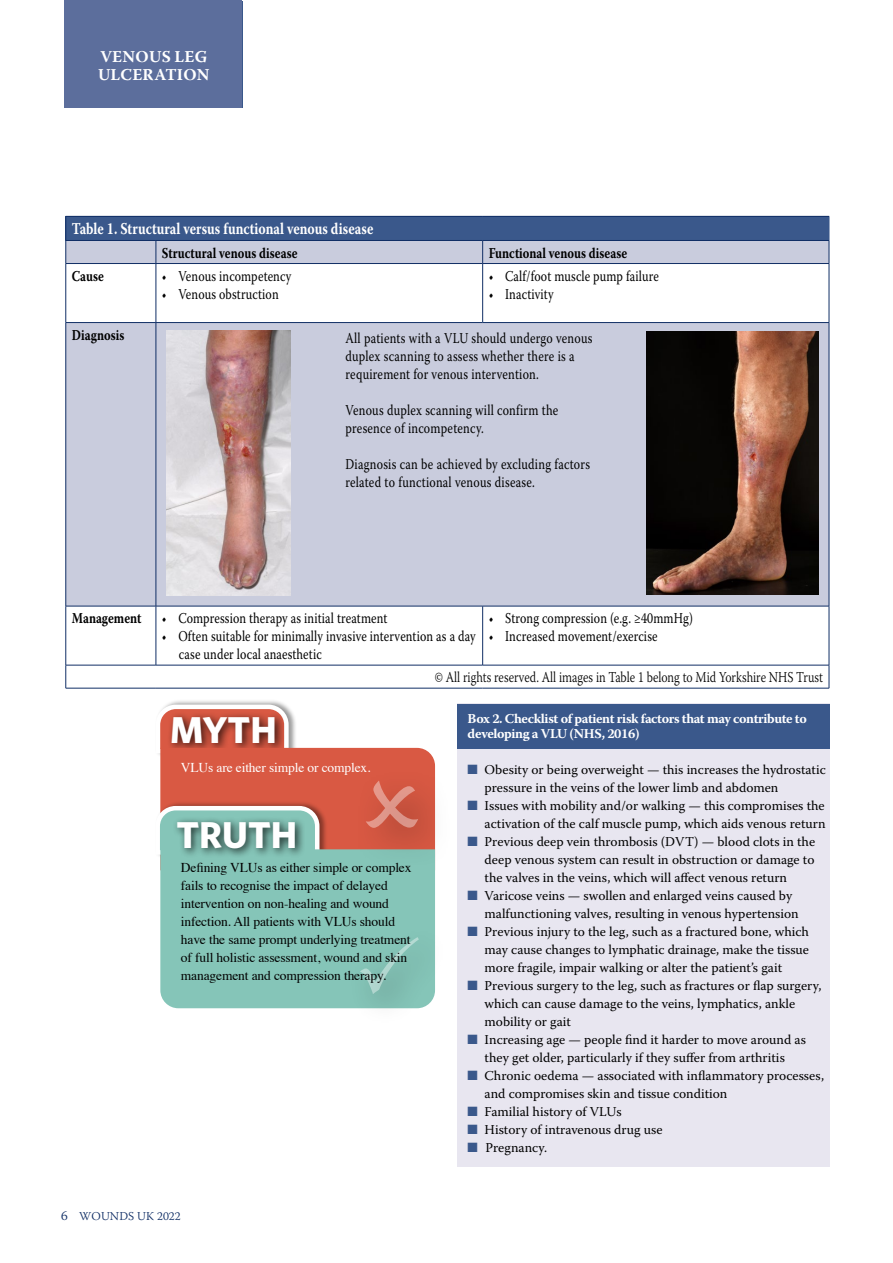
<style>
.page{position:relative;width:893px;height:1263px;background:#fff}
.page>*{position:absolute;margin:0;border:0;box-sizing:border-box;transform-origin:0 0}
.t1{font:700 37.5px "Whitney";color:#fff}
.t2{font:700 16.5px "Warnock Pro";letter-spacing:.005em;color:#fff;scale:.8 1}
.t3{font:700 16.5px/18px "Warnock Pro";letter-spacing:.005em;color:#fff}
.t4{font:15px/18px "Warnock Pro";letter-spacing:.015em;color:#000;scale:.8 1}
.t5{font:700 15px "Warnock Pro";letter-spacing:.005em;color:#000;scale:.8 1}
.t6{font:300 15px "Warnock Pro";color:#000;scale:.8 1}
.t7{font:13.5px/18px "Warnock Pro";color:#000}
.t8{font:13.5px/18px "Times";letter-spacing:-.01em;color:#000}
.t9{font:700 13.5px/15px "Warnock Pro";letter-spacing:-.03em;color:#fff}
.t10{font:13.5px "Times";letter-spacing:-.01em;color:#fff}
.t11{font:300 12px "Warnock Pro";letter-spacing:.01em;color:#102e65}
.s1{color:#3a588b}
.s2{font-size:13.5px}
</style>
<div class="page">
<div style="left:65px;top:0;width:177px;height:107px;background:#5c6e9c"></div>
<div style="left:66px;top:216px;width:763px;height:24px;background:#3a588b"></div>
<div style="left:67px;top:241px;width:762px;height:365px;background:#c9ccdd"></div>
<svg style="left:67px;top:264px;width:762px;height:58px"></svg>
<svg style="left:67px;top:607px;width:762px;height:81px"></svg>
<hr style="left:66px;top:216px;width:90px;height:1px;background:#102e65">
<hr style="left:156px;top:216px;width:327px;height:1px;background:#102e65">
<hr style="left:483px;top:216px;width:346px;height:1px;background:#102e65">
<hr style="left:66px;top:240px;width:90px;height:1px;background:#102e65">
<hr style="left:156px;top:240px;width:327px;height:1px;background:#102e65">
<hr style="left:483px;top:240px;width:346px;height:1px;background:#102e65">
<svg style="left:66px;top:217px;width:1px;height:46px"></svg>
<svg style="left:156px;top:241px;width:1px;height:22px"></svg>
<svg style="left:482px;top:241px;width:1px;height:22px"></svg>
<svg style="left:829px;top:217px;width:1px;height:46px"></svg>
<hr style="left:66px;top:264px;width:1px;height:58px;background:#102e65">
<hr style="left:66px;top:263px;width:90px;height:1px;background:#102e65">
<hr style="left:156px;top:264px;width:1px;height:58px;background:#102e65">
<hr style="left:156px;top:263px;width:327px;height:1px;background:#102e65">
<hr style="left:483px;top:263px;width:346px;height:1px;background:#102e65">
<hr style="left:482px;top:264px;width:1px;height:58px;background:#102e65">
<hr style="left:829px;top:264px;width:1px;height:58px;background:#102e65">
<hr style="left:66px;top:323px;width:1px;height:283px;background:#102e65">
<hr style="left:66px;top:606px;width:1px;height:59px;background:#102e65">
<svg style="left:66px;top:666px;width:1px;height:22px"></svg>
<hr style="left:66px;top:322px;width:90px;height:1px;background:#102e65">
<hr style="left:156px;top:323px;width:1px;height:283px;background:#102e65">
<hr style="left:156px;top:606px;width:1px;height:59px;background:#102e65">
<hr style="left:156px;top:322px;width:327px;height:1px;background:#102e65">
<hr style="left:483px;top:322px;width:346px;height:1px;background:#102e65">
<hr style="left:829px;top:323px;width:1px;height:283px;background:#102e65">
<hr style="left:482px;top:606px;width:1px;height:59px;background:#102e65">
<hr style="left:829px;top:606px;width:1px;height:59px;background:#102e65">
<svg style="left:829px;top:665px;width:1px;height:23px"></svg>
<hr style="left:66px;top:606px;width:90px;height:1px;background:#102e65">
<hr style="left:66px;top:665px;width:90px;height:1px;background:#102e65">
<hr style="left:66px;top:688px;width:90px;height:1px;background:#102e65">
<hr style="left:156px;top:688px;width:327px;height:1px;background:#102e65">
<hr style="left:483px;top:688px;width:346px;height:1px;background:#102e65">
<hr style="left:156px;top:606px;width:327px;height:1px;background:#102e65">
<hr style="left:483px;top:606px;width:346px;height:1px;background:#102e65">
<hr style="left:156px;top:665px;width:327px;height:1px;background:#102e65">
<hr style="left:483px;top:665px;width:346px;height:1px;background:#102e65">
<div style="left:457px;top:704px;width:372px;height:463px;background:#e8e6f0"></div>
<div style="left:457px;top:704px;width:372px;height:44px;background:#3a588b"></div>
<img style="left:166px;top:330px;width:124px;height:265px">
<img style="left:646px;top:332px;width:172px;height:262px">
<div style="left:156px;top:699px;width:141px;height:58px;background:#f6f6f6"></div>
<div style="left:350px;top:765px;width:109px;height:106px;background:#000;opacity:.3"></div>
<svg style="left:159px;top:702px;width:276px;height:306px;background:#a6a598"></svg>
<p class="t3" style="left:98px;top:47px;width:113px">VENOUS LEG<br>ULCERATION</p>
<p class="t2" style="left:72px;top:219px;width:379px">Table 1. Structural versus functional venous disease</p>
<p class="t5" style="left:162px;top:244px;width:171px">Structural venous disease</p>
<p class="t5" style="left:489px;top:244px;width:175px">Functional venous disease</p>
<p class="t5" style="left:72px;top:267px;width:42px">Cause</p>
<p class="t4" style="left:162px;top:266px;width:163px">• Venous incompetency</p>
<p class="t4" style="left:162px;top:284px;width:147px">• Venous obstruction</p>
<p class="t4" style="left:489px;top:266px;width:214px">• Calf/foot muscle pump failure</p>
<p class="t4" style="left:489px;top:284px;width:83px">• Inactivity</p>
<p class="t5" style="left:72px;top:326px;width:67px">Diagnosis</p>
<p class="t4" style="left:345px;top:329px;width:310px">All patients with a VLU should undergo venous duplex scanning to assess whether there is a requirement for venous intervention.</p>
<p class="t4" style="left:345px;top:401px;width:268px">Venous duplex scanning will confirm the presence of incompetency.</p>
<p class="t4" style="left:345px;top:455px;width:307px">Diagnosis can be achieved by excluding factors related to functional venous disease.</p>
<p class="t4" style="left:489px;top:609px;width:257px">• Strong compression (e.g. ≥40mmHg)</p>
<p class="t4" style="left:489px;top:627px;width:213px">• Increased movement/exercise</p>
<p class="t6" style="left:435px;top:668px;width:487px">© All rights reserved. All images in Table 1 belong to Mid Yorkshire NHS Trust</p>
<p class="t9" style="left:468px;top:710px;width:341px">Box 2. Checklist of patient risk factors that may contribute to developing a VLU (NHS, 2016)</p>
<p class="t7" style="left:485px;top:760px;width:343px;text-indent:-17px"><span class="s1">■</span> Obesity or being overweight — this increases the hydrostatic pressure in the veins of the lower limb and abdomen</p>
<p class="t7" style="left:468px;top:796px;width:359px;text-align:right"><span class="s1">■</span> Issues with mobility and/or walking — this compromises the activation of the calf muscle pump, which aids venous return</p>
<p class="t7" style="left:485px;top:832px;width:332px;text-align:justify;text-indent:-17px"><span class="s1">■</span> Previous deep vein thrombosis (DVT) — blood clots in the deep venous system can result in obstruction or damage to the valves in the veins, which will affect venous return</p>
<p class="t7" style="left:485px;top:886px;width:316px;text-indent:-17px"><span class="s1">■</span> Varicose veins — swollen and enlarged veins caused by malfunctioning valves, resulting in venous hypertension</p>
<p class="t7" style="left:485px;top:922px;width:326px;text-align:justify;text-indent:-17px"><span class="s1">■</span> Previous injury to the leg, such as a fractured bone, which may cause changes to lymphatic drainage, make the tissue more fragile, impair walking or alter the patient’s gait</p>
<p class="t7" style="left:485px;top:976px;width:338px;text-indent:-17px"><span class="s1">■</span> Previous surgery to the leg, such as fractures or flap surgery, which can cause damage to the veins, lymphatics, ankle mobility or gait</p>
<p class="t7" style="left:468px;top:1030px;width:340px;text-align:center"><span class="s1">■</span> Increasing age — people find it harder to move around as they get older, particularly if they suffer from arthritis</p>
<p class="t7" style="left:485px;top:1066px;width:341px;text-indent:-17px"><span class="s1">■</span> Chronic oedema — associated with inflammatory processes, and compromises skin and tissue condition</p>
<p class="t7" style="left:468px;top:1102px;width:155px"><span class="s1">■</span> Familial history of VLUs</p>
<p class="t7" style="left:468px;top:1120px;width:197px"><span class="s1">■</span> History of intravenous drug use</p>
<p class="t7" style="left:468px;top:1138px;width:81px"><span class="s1">■</span> Pregnancy.</p>
<p class="t5" style="left:72px;top:609px;width:89px">Management</p>
<p class="t4" style="left:162px;top:609px;width:283px">• Compression therapy as initial treatment</p>
<p class="t4" style="left:179px;top:627px;width:373px;text-indent:-17px">• Often suitable for minimally invasive intervention as a day case under local anaesthetic</p>
<h1 class="t1" style="left:170px;top:707px;width:108px">MYTH</h1>
<p class="t10" style="left:181px;top:754px;width:191px">VLUs are either simple or complex.</p>
<h1 class="t1" style="left:176px;top:812px;width:122px">TRUTH</h1>
<p class="t8" style="left:181px;top:857px;width:232px">Defining VLUs as either simple or complex fails to recognise the impact of delayed intervention on non-healing and wound infection. All patients with VLUs should have the same prompt underlying treatment of full holistic assessment, wound and skin management and compression therapy.</p>
<p class="t11" style="left:61px;top:1209px;width:121px"><span class="s2">6</span> WOUNDS UK 2022</p>
</div>
